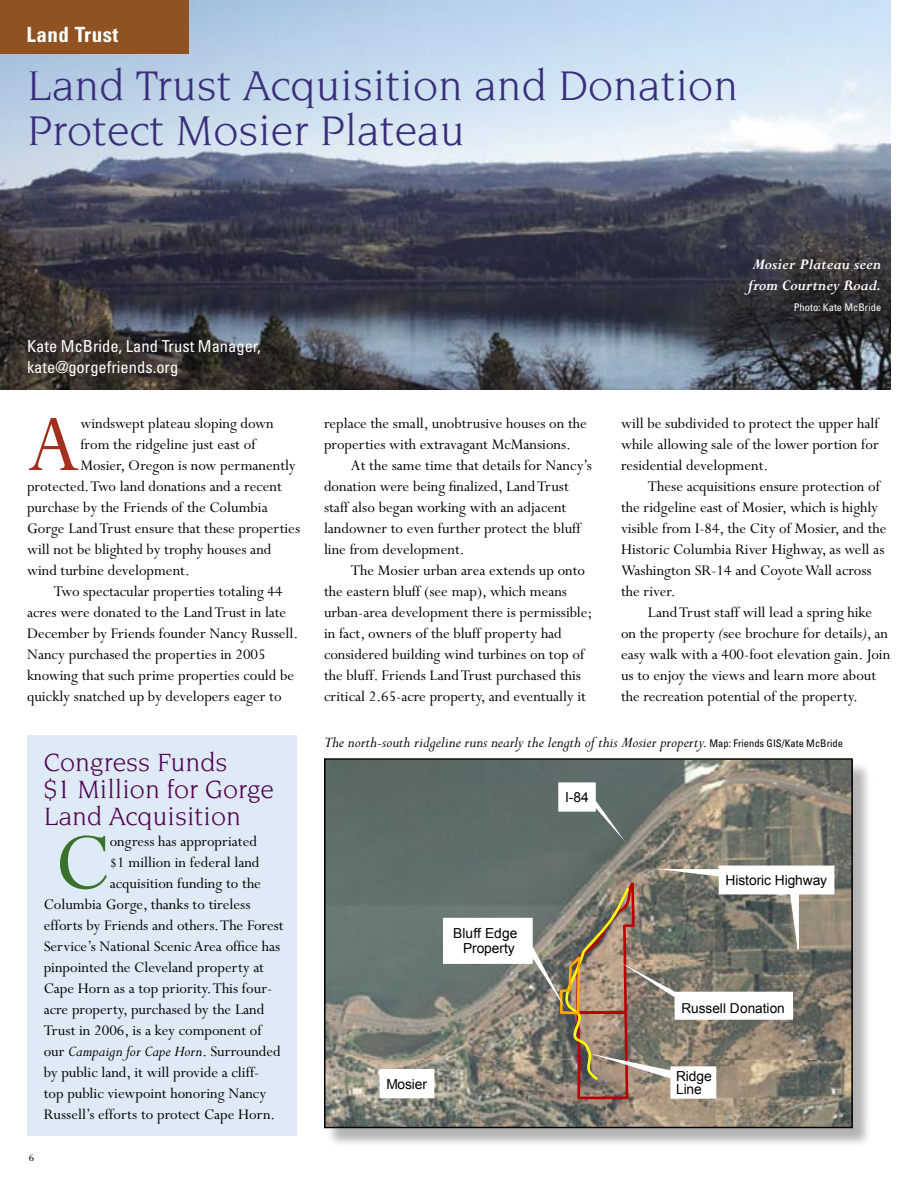
<style>
.page{position:relative;width:918px;height:1188px;background:#fff}
.page>*{position:absolute;margin:0;border:0;box-sizing:border-box;transform-origin:0 0}
.body_lead_drop_cap{font:89.85px "Perpetua";color:#a3301f}
.body_lead_drop_cap-2{font:89.85px "Perpetua";color:#38722d}
.headline_1{font:45px/45px "Novarese";color:#392e7a}
.minor_headline{font:27px/27px "Novarese";color:#520050}
.Subhead{font:700 condensed 21px "Univers";letter-spacing:.025em;color:#fff}
.body_text{font:16.5px/21px "Perpetua";color:#000}
.body_lead_drop_cap-3{font:16.5px "Perpetua";color:#000}
.body_lead_drop_cap-4{font:italic 16.5px "Perpetua";color:#000}
.byline_2{font:condensed 16.5px/21px "Univers";color:#fff}
.t1{font:italic 700 16.5px/21px "Perpetua";color:#fff}
.t2{font:13.8px/13.6px "Arial";letter-spacing:-.01em;color:#000}
.t3{font:13.65px "Arial";letter-spacing:-.005em;color:#000}
.gifts{font:13.5px "Perpetua SC";color:#000}
.photo_credit{font:condensed 10.5px "Univers";color:#fff}
.s1{font-style:normal}
.s2{font-family:"Univers";font-style:normal;font-stretch:condensed;font-size:10.5px}
.s3{font-style:italic}
</style>
<div class="page">
<div style="left:27px;top:735px;width:270px;height:400px;background:#deeaf5"></div>
<img style="left:0;top:0;width:891px;height:389px">
<div style="left:325px;top:759px;width:548px;height:389px;background:#000;opacity:.3"></div>
<img style="left:327px;top:761px;width:523px;height:364px">
<svg style="left:558px;top:782px;width:67px;height:60px"></svg>
<svg style="left:380px;top:1069px;width:54px;height:29px"></svg>
<svg style="left:443px;top:866px;width:391px;height:235px;background:#958f83"></svg>
<div style="left:324px;top:758px;width:529px;height:370px;border:2px solid #000"></div>
<div style="left:0;top:0;width:189px;height:54px;background:#905220"></div>
<p class="Subhead" style="left:27px;top:22px;width:93px">Land Trust</p>
<p class="headline_1" style="left:27px;top:62px;width:713px">Land Trust Acquisition and Donation<br>Protect Mosier Plateau</p>
<p class="byline_2" style="left:27px;top:336px;width:235px">Kate McBride, Land Trust Manager, kate@gorgefriends.org</p>
<p class="t1" style="left:748px;top:254px;width:135px">Mosier Plateau seen from Courtney Road.</p>
<p class="photo_credit" style="left:794px;top:300px;width:89px">Photo: Kate McBride</p>
<p class="body_lead_drop_cap" style="left:27px;top:398px;width:55px">A</p>
<p class="body_lead_drop_cap-3" style="left:80px;top:415px;width:195px">windswept plateau sloping down</p>
<p class="body_lead_drop_cap-3" style="left:80px;top:436px;width:177px">from the ridgeline just east of</p>
<p class="body_lead_drop_cap-3" style="left:80px;top:457px;width:217px">Mosier, Oregon is now permanently</p>
<p class="body_lead_drop_cap-3" style="left:27px;top:478px;width:256px">protected. Two land donations and a recent</p>
<p class="body_lead_drop_cap-3" style="left:27px;top:499px;width:242px">purchase by the Friends of the Columbia</p>
<p class="body_lead_drop_cap-3" style="left:27px;top:520px;width:275px">Gorge Land Trust ensure that these properties</p>
<p class="body_lead_drop_cap-3" style="left:27px;top:541px;width:246px">will not be blighted by trophy houses and</p>
<p class="body_lead_drop_cap-3" style="left:27px;top:562px;width:164px">wind turbine development.</p>
<p class="body_text" style="left:27px;top:581px;width:273px;text-indent:27px">Two spectacular properties totaling 44 acres were donated to the Land Trust in late December by Friends founder Nancy Russell.<br>Nancy purchased the properties in 2005 knowing that such prime properties could be quickly snatched up by developers eager to</p>
<p class="minor_headline" style="left:44px;top:749px;width:232px">Congress Funds<br>$1 Million for Gorge<br>Land Acquisition</p>
<p class="body_lead_drop_cap-2" style="left:55px;top:816px;width:57px">C</p>
<p class="body_lead_drop_cap-3" style="left:110px;top:833px;width:149px">ongress has appropriated</p>
<p class="body_lead_drop_cap-3" style="left:110px;top:854px;width:151px">$1 million in federal land</p>
<p class="body_lead_drop_cap-3" style="left:110px;top:875px;width:153px">acquisition funding to the</p>
<p class="body_lead_drop_cap-3" style="left:44px;top:896px;width:208px">Columbia Gorge, thanks to tireless</p>
<p class="body_lead_drop_cap-3" style="left:44px;top:917px;width:242px">efforts by Friends and others. The Forest</p>
<p class="body_lead_drop_cap-3" style="left:44px;top:938px;width:238px">Service’s National Scenic Area office has</p>
<p class="body_lead_drop_cap-3" style="left:44px;top:959px;width:222px">pinpointed the Cleveland property at</p>
<p class="body_lead_drop_cap-3" style="left:44px;top:980px;width:230px">Cape Horn as a top priority. This four-</p>
<p class="body_lead_drop_cap-3" style="left:44px;top:1001px;width:222px">acre property, purchased by the Land</p>
<p class="body_lead_drop_cap-3" style="left:44px;top:1022px;width:220px">Trust in 2006, is a key component of</p>
<p class="body_lead_drop_cap-4" style="left:44px;top:1043px;width:239px"><span class="s1">our</span> Campaign for Cape Horn<span class="s1">. Surrounded</span></p>
<p class="body_lead_drop_cap-3" style="left:44px;top:1064px;width:217px">by public land, it will provide a cliff-</p>
<p class="body_lead_drop_cap-3" style="left:44px;top:1085px;width:224px">top public viewpoint honoring Nancy</p>
<p class="body_lead_drop_cap-3" style="left:44px;top:1106px;width:233px">Russell’s efforts to protect Cape Horn.</p>
<p class="gifts" style="left:28px;top:1150px;width:8px">6</p>
<p class="body_text" style="left:324px;top:413px;width:264px">replace the small, unobtrusive houses on the properties with extravagant McMansions.</p>
<p class="body_text" style="left:324px;top:455px;width:270px;text-indent:27px">At the same time that details for Nancy’s donation were being finalized, Land Trust staff also began working with an adjacent landowner to even further protect the bluff line from development.</p>
<p class="body_text" style="left:324px;top:560px;width:270px;text-indent:27px">The Mosier urban area extends up onto the eastern bluff (see map), which means urban-area development there is permissible; in fact, owners of the bluff property had considered building wind turbines on top of the bluff. Friends Land Trust purchased this critical 2.65-acre property, and eventually it</p>
<p class="body_lead_drop_cap-4" style="left:324px;top:734px;width:521px">The north-south ridgeline runs nearly the length of this Mosier property. <span class="s2">Map: Friends GIS/Kate McBride</span></p>
<p class="body_text" style="left:621px;top:413px;width:259px;text-align:justify">will be subdivided to protect the upper half while allowing sale of the lower portion for residential development.</p>
<p class="body_text" style="left:621px;top:476px;width:267px;text-indent:27px">These acquisitions ensure protection of the ridgeline east of Mosier, which is highly visible from I-84, the City of Mosier, and the Historic Columbia River Highway, as well as Washington SR-14 and Coyote Wall across the river.</p>
<p class="body_text" style="left:621px;top:602px;width:271px;text-indent:27px">Land Trust staff will lead a spring hike on the property <span class="s3">(</span>see brochure for details<span class="s3">)</span>, an easy walk with a 400-foot elevation gain. Join us to enjoy the views and learn more about the recreation potential of the property.</p>
<p class="t2" style="left:565px;top:790px;width:25px">I-84</p>
<p class="t2" style="left:453px;top:925px;width:66px;line-height:15.3px;text-align:center">Bluff Edge<br>Property</p>
<p class="t2" style="left:386px;top:1077px;width:42px">Mosier</p>
<p class="t2" style="left:726px;top:874px;width:103px">Historic Highway</p>
<p class="t3" style="left:681px;top:1000px;width:105px">Russell Donation</p>
<p class="t2" style="left:676px;top:1069px;width:37px">Ridge<br>Line</p>
</div>
